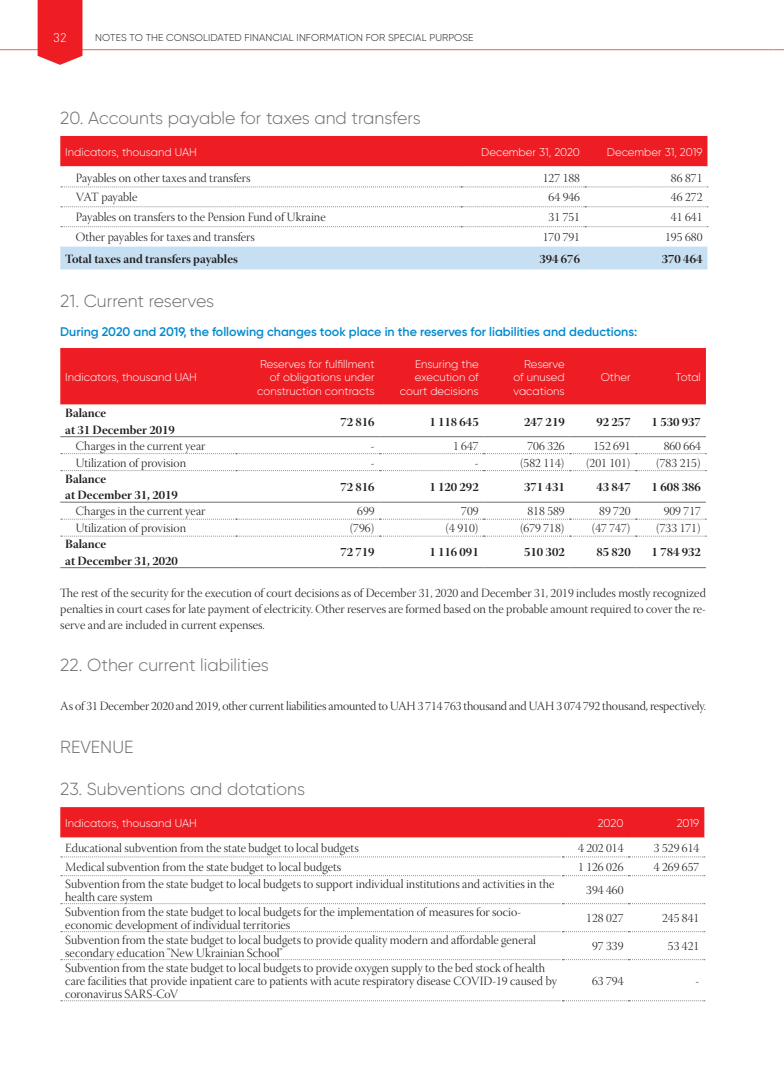
<style>
.page{position:relative;width:784px;height:1074px;background:#fff}
.page>*{position:absolute;margin:0;border:0;box-sizing:border-box;transform-origin:0 0}
.t1{font:300 17.5px "Gilroy";color:#6c6d70}
.t2{font:12.5px/13.1px "Warnock Pro Light Disp";color:#231f20}
.t3{font:12.5px/16.6px "Warnock Pro Bold Disp";color:#231f20}
.t4{font:600 12.5px "Gilroy";color:#0089cf}
.t5{font:300 12.5px "DIN Pro";color:#fff}
.t6{font:300 11.25px/13.5px "Gilroy";color:#fff;text-align:right}
.t7{font:300 10px "Gilroy";letter-spacing:.01em;color:#231f20}
</style>
<div class="page">
<hr style="left:0;top:49px;width:772px;height:1px;background:#f48465">
<svg style="left:38px;top:0;width:44px;height:65px;background:#ef2c32"></svg>
<div style="left:60px;top:136px;width:647px;height:30px;background:#ee1d23"></div>
<div style="left:60px;top:247px;width:647px;height:22px;background:#c7dff2"></div>
<svg style="left:61px;top:186px;width:646px;height:1px"></svg>
<svg style="left:61px;top:206px;width:646px;height:1px"></svg>
<svg style="left:61px;top:226px;width:646px;height:1px"></svg>
<div style="left:60px;top:348px;width:645px;height:56px;background:#ee1d23"></div>
<svg style="left:61px;top:453px;width:645px;height:1px"></svg>
<svg style="left:61px;top:519px;width:645px;height:1px"></svg>
<hr style="left:60px;top:567px;width:176px;height:1px;background:#6c6d70">
<hr style="left:236px;top:567px;width:143px;height:1px;background:#6c6d70">
<hr style="left:379px;top:567px;width:104px;height:1px;background:#6c6d70">
<hr style="left:483px;top:567px;width:86px;height:1px;background:#6c6d70">
<hr style="left:569px;top:567px;width:66px;height:1px;background:#6c6d70">
<svg style="left:61px;top:535px;width:645px;height:1px"></svg>
<hr style="left:635px;top:567px;width:70px;height:1px;background:#6c6d70">
<hr style="left:60px;top:436px;width:176px;height:1px;background:#6c6d70">
<hr style="left:236px;top:436px;width:143px;height:1px;background:#6c6d70">
<hr style="left:379px;top:436px;width:104px;height:1px;background:#6c6d70">
<hr style="left:483px;top:436px;width:86px;height:1px;background:#6c6d70">
<hr style="left:569px;top:436px;width:66px;height:1px;background:#6c6d70">
<hr style="left:635px;top:436px;width:70px;height:1px;background:#6c6d70">
<svg style="left:61px;top:470px;width:645px;height:1px"></svg>
<hr style="left:60px;top:502px;width:176px;height:1px;background:#6c6d70">
<hr style="left:236px;top:502px;width:143px;height:1px;background:#6c6d70">
<hr style="left:379px;top:502px;width:104px;height:1px;background:#6c6d70">
<hr style="left:483px;top:502px;width:86px;height:1px;background:#6c6d70">
<hr style="left:569px;top:502px;width:66px;height:1px;background:#6c6d70">
<hr style="left:635px;top:502px;width:70px;height:1px;background:#6c6d70">
<div style="left:60px;top:807px;width:644px;height:30px;background:#ee1d23"></div>
<svg style="left:61px;top:856px;width:643px;height:1px"></svg>
<svg style="left:61px;top:875px;width:643px;height:1px"></svg>
<svg style="left:61px;top:903px;width:643px;height:1px"></svg>
<svg style="left:61px;top:931px;width:643px;height:1px"></svg>
<svg style="left:61px;top:959px;width:643px;height:1px"></svg>
<svg style="left:61px;top:1000px;width:643px;height:1px"></svg>
<p class="t5" style="left:54px;top:29px;width:14px">32</p>
<p class="t7" style="left:95px;top:31px;width:379px">NOTES TO THE CONSOLIDATED FINANCIAL INFORMATION FOR SPECIAL PURPOSE</p>
<h1 class="t1" style="left:60px;top:107px;width:362px">20. Accounts payable for taxes and transfers</h1>
<p class="t6" style="left:65px;top:145px;width:133px">Indicators, thousand UAH</p>
<p class="t6" style="left:481px;top:145px;width:100px">December 31, 2020</p>
<p class="t6" style="left:606px;top:145px;width:97px">December 31, 2019</p>
<p class="t2" style="left:76px;top:172px;width:176px">Payables on other taxes and transfers</p>
<p class="t2" style="left:542px;top:172px;width:39px">127 188</p>
<p class="t2" style="left:670px;top:172px;width:33px">86 871</p>
<p class="t2" style="left:76px;top:192px;width:63px">VAT payable</p>
<p class="t2" style="left:548px;top:192px;width:33px">64 946</p>
<p class="t2" style="left:670px;top:192px;width:33px">46 272</p>
<p class="t2" style="left:76px;top:212px;width:251px">Payables on transfers to the Pension Fund of Ukraine</p>
<p class="t2" style="left:548px;top:212px;width:33px">31 751</p>
<p class="t2" style="left:670px;top:212px;width:33px">41 641</p>
<p class="t2" style="left:76px;top:232px;width:180px">Other payables for taxes and transfers</p>
<p class="t2" style="left:542px;top:232px;width:39px">170 791</p>
<p class="t2" style="left:664px;top:232px;width:39px">195 680</p>
<p class="t3" style="left:65px;top:250px;width:174px">Total taxes and transfers payables</p>
<p class="t3" style="left:539px;top:250px;width:42px">394 676</p>
<p class="t3" style="left:661px;top:250px;width:42px">370 464</p>
<h1 class="t1" style="left:60px;top:290px;width:155px">21. Current reserves</h1>
<p class="t4" style="left:60px;top:324px;width:578px">During 2020 and 2019, the following changes took place in the reserves for liabilities and deductions:</p>
<p class="t6" style="left:65px;top:370px;width:133px">Indicators, thousand UAH</p>
<p class="t6" style="left:257px;top:357px;width:119px">Reserves for fulfillment of obligations under construction contracts</p>
<p class="t6" style="left:400px;top:357px;width:80px">Ensuring the execution of court decisions</p>
<p class="t6" style="left:513px;top:357px;width:53px;text-align:justify;text-indent:11px">Reserve of unused vacations</p>
<p class="t6" style="left:600px;top:370px;width:31px">Other</p>
<p class="t6" style="left:675px;top:370px;width:27px">Total</p>
<p class="t3" style="left:65px;top:404px;width:111px">Balance<br>at 31 December 2019</p>
<p class="t3" style="left:340px;top:413px;width:36px">72 816</p>
<p class="t3" style="left:429px;top:413px;width:51px">1 118 645</p>
<p class="t3" style="left:523px;top:413px;width:42px">247 219</p>
<p class="t3" style="left:596px;top:413px;width:36px">92 257</p>
<p class="t3" style="left:651px;top:413px;width:51px">1 530 937</p>
<p class="t2" style="left:76px;top:440px;width:131px">Charges in the current year</p>
<p class="t2" style="left:370px;top:440px;width:5px">-</p>
<p class="t2" style="left:452px;top:440px;width:27px">1 647</p>
<p class="t2" style="left:527px;top:440px;width:39px">706 326</p>
<p class="t2" style="left:593px;top:440px;width:39px">152 691</p>
<p class="t2" style="left:663px;top:440px;width:39px">860 664</p>
<p class="t2" style="left:76px;top:457px;width:112px">Utilization of provision</p>
<p class="t2" style="left:370px;top:457px;width:5px">-</p>
<p class="t2" style="left:474px;top:457px;width:5px">-</p>
<p class="t2" style="left:519px;top:457px;width:47px">(582 114)</p>
<p class="t2" style="left:585px;top:457px;width:47px">(201 101)</p>
<p class="t2" style="left:655px;top:457px;width:47px">(783 215)</p>
<p class="t3" style="left:65px;top:470px;width:114px">Balance<br>at December 31, 2019</p>
<p class="t3" style="left:340px;top:478px;width:36px">72 816</p>
<p class="t3" style="left:429px;top:478px;width:51px">1 120 292</p>
<p class="t3" style="left:523px;top:478px;width:42px">371 431</p>
<p class="t3" style="left:596px;top:478px;width:36px">43 847</p>
<p class="t3" style="left:651px;top:478px;width:51px">1 608 386</p>
<p class="t2" style="left:76px;top:506px;width:131px">Charges in the current year</p>
<p class="t2" style="left:357px;top:506px;width:19px">699</p>
<p class="t2" style="left:461px;top:506px;width:19px">709</p>
<p class="t2" style="left:527px;top:506px;width:39px">818 589</p>
<p class="t2" style="left:599px;top:506px;width:33px">89 720</p>
<p class="t2" style="left:663px;top:506px;width:39px">909 717</p>
<p class="t2" style="left:76px;top:523px;width:112px">Utilization of provision</p>
<p class="t2" style="left:349px;top:523px;width:27px">(796)</p>
<p class="t2" style="left:445px;top:523px;width:35px">(4 910)</p>
<p class="t2" style="left:519px;top:523px;width:47px">(679 718)</p>
<p class="t2" style="left:591px;top:523px;width:41px">(47 747)</p>
<p class="t2" style="left:655px;top:523px;width:47px">(733 171)</p>
<p class="t3" style="left:65px;top:535px;width:114px">Balance<br>at December 31, 2020</p>
<p class="t3" style="left:340px;top:544px;width:36px">72 719</p>
<p class="t3" style="left:429px;top:544px;width:51px">1 116 091</p>
<p class="t3" style="left:523px;top:544px;width:42px">510 302</p>
<p class="t3" style="left:596px;top:544px;width:36px">85 820</p>
<p class="t3" style="left:651px;top:544px;width:51px">1 784 932</p>
<p class="t2" style="left:60px;top:585px;width:646px;line-height:16.2px;text-align:justify">The rest of the security for the execution of court decisions as of December 31, 2020 and December 31, 2019 includes mostly recognized penalties in court cases for late payment of electricity. Other reserves are formed based on the probable amount required to cover the re&shy;serve and are included in current expenses.</p>
<h1 class="t1" style="left:60px;top:654px;width:210px">22. Other current liabilities</h1>
<p class="t2" style="left:60px;top:701px;width:646px">As of 31 December 2020 and 2019, other current liabilities amounted to UAH 3 714 763 thousand and UAH 3 074 792 thousand, respectively.</p>
<h1 class="t1" style="left:60px;top:736px;width:74px">REVENUE</h1>
<h1 class="t1" style="left:60px;top:778px;width:246px">23. Subventions and dotations</h1>
<p class="t6" style="left:65px;top:816px;width:133px">Indicators, thousand UAH</p>
<p class="t6" style="left:597px;top:816px;width:27px">2020</p>
<p class="t6" style="left:676px;top:816px;width:24px">2019</p>
<p class="t2" style="left:65px;top:842px;width:295px">Educational subvention from the state budget to local budgets</p>
<p class="t2" style="left:577px;top:842px;width:47px">4 202 014</p>
<p class="t2" style="left:653px;top:842px;width:47px">3 529 614</p>
<p class="t2" style="left:65px;top:861px;width:277px">Medical subvention from the state budget to local budgets</p>
<p class="t2" style="left:577px;top:861px;width:47px">1 126 026</p>
<p class="t2" style="left:653px;top:861px;width:47px">4 269 657</p>
<p class="t2" style="left:65px;top:878px;width:490px">Subvention from the state budget to local budgets to support individual institutions and activities in the health care system</p>
<p class="t2" style="left:586px;top:885px;width:39px">394 460</p>
<p class="t2" style="left:65px;top:906px;width:457px">Subvention from the state budget to local budgets for the implementation of measures for socio&shy;economic development of individual territories</p>
<p class="t2" style="left:586px;top:913px;width:39px">128 027</p>
<p class="t2" style="left:661px;top:913px;width:39px">245 841</p>
<p class="t2" style="left:65px;top:934px;width:472px">Subvention from the state budget to local budgets to provide quality modern and affordable general secondary education "New Ukrainian School"</p>
<p class="t2" style="left:591px;top:941px;width:33px">97 339</p>
<p class="t2" style="left:667px;top:941px;width:33px">53 421</p>
<p class="t2" style="left:65px;top:962px;width:493px">Subvention from the state budget to local budgets to provide oxygen supply to the bed stock of health care facilities that provide inpatient care to patients with acute respiratory disease COVID-19 caused by coronavirus SARS-CoV</p>
<p class="t2" style="left:591px;top:975px;width:33px">63 794</p>
<p class="t2" style="left:695px;top:975px;width:5px">-</p>
</div>
